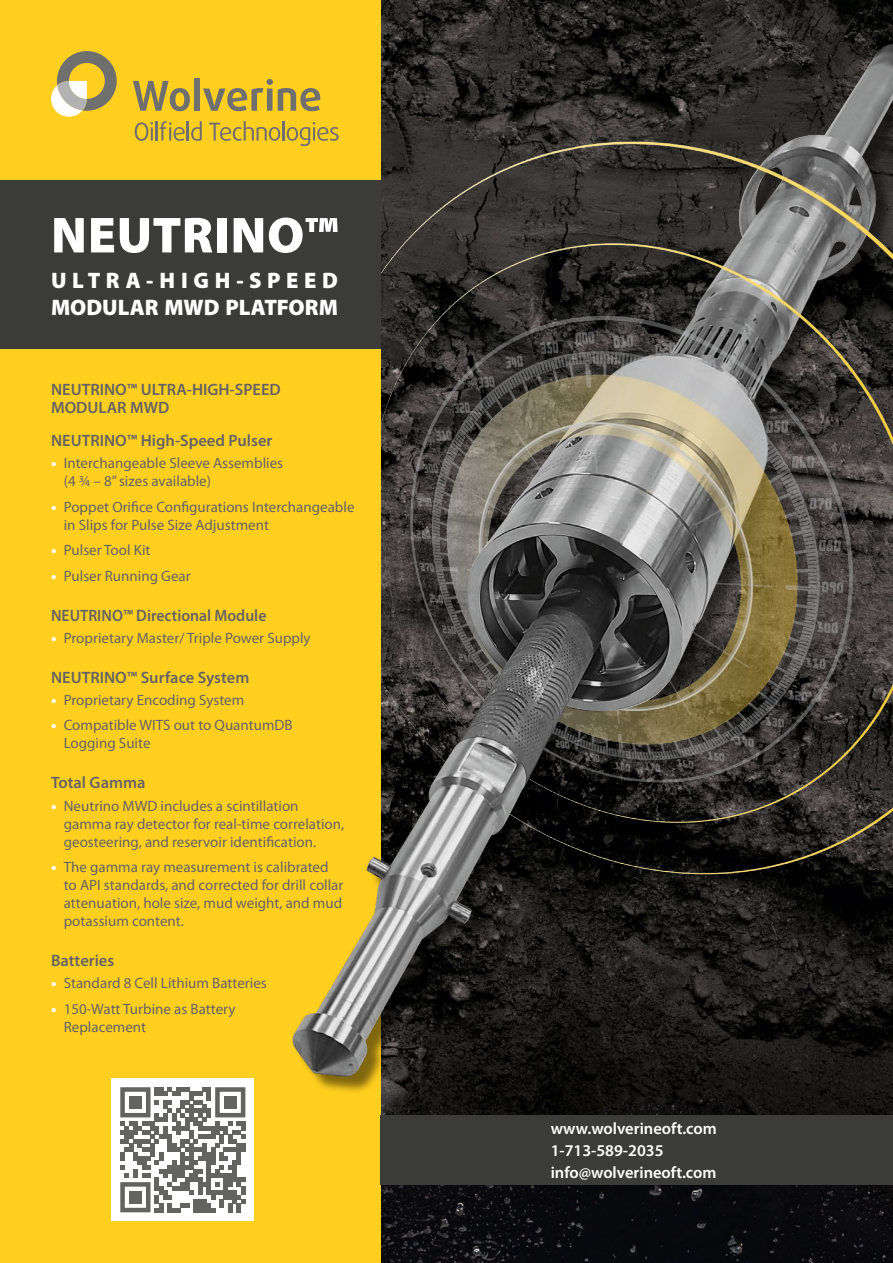
<style>
.page{position:relative;width:893px;height:1263px;background:#fff}
.page>*{position:absolute;margin:0;border:0;box-sizing:border-box;transform-origin:0 0}
.t1{font:900 51px "Myriad Pro";letter-spacing:.015em;color:#fff}
.t2{font:900 22.5px/27px "Myriad Pro";letter-spacing:.01em;color:#fff}
.t3{font:600 16.5px/18px "Myriad Pro";color:#636362}
.t4{font:600 16.5px/22.2px "Myriad Pro";color:#fff}
.t5{font:600 16.5px "Myriad Pro";color:#636362;scale:.95 1}
.t6{font:15px/18px "Myriad Pro";color:#636362}
.s1{font-weight:900;color:#fff}
</style>
<div class="page">
<img style="left:381px;top:0;width:512px;height:1263px">
<div style="left:0;top:0;width:381px;height:1263px;background:#ffcf1f"></div>
<img style="left:292px;top:30px;width:601px;height:1056px">
<div style="left:0;top:0;width:381px;height:792px;background:#ffcf1f"></div>
<svg style="left:51px;top:51px;width:66px;height:66px"></svg>
<svg style="left:133px;top:81px;width:57px;height:30px"></svg>
<div style="left:194px;top:78px;width:6px;height:33px;background:#6f6f6e"></div>
<svg style="left:203px;top:79px;width:117px;height:32px"></svg>
<svg style="left:135px;top:122px;width:18px;height:19px"></svg>
<hr style="left:156px;top:121px;width:2px;height:20px;background:#6f6f6e">
<svg style="left:160px;top:121px;width:25px;height:20px"></svg>
<hr style="left:187px;top:121px;width:2px;height:20px;background:#6f6f6e">
<svg style="left:191px;top:121px;width:11px;height:20px"></svg>
<svg style="left:209px;top:121px;width:71px;height:20px"></svg>
<hr style="left:282px;top:121px;width:2px;height:20px;background:#6f6f6e">
<svg style="left:287px;top:122px;width:52px;height:24px"></svg>
<div style="left:112px;top:1078px;width:142px;height:143px;background:#fff"></div>
<svg style="left:120px;top:1087px;width:125px;height:125px"></svg>
<div style="left:129px;top:1096px;width:13px;height:13px;background:#636362"></div>
<div style="left:224px;top:1096px;width:13px;height:13px;background:#636362"></div>
<div style="left:129px;top:1191px;width:13px;height:13px;background:#636362"></div>
<div style="left:381px;top:1115px;width:512px;height:69px;background:#3b3b3a"></div>
<div style="left:0;top:180px;width:381px;height:169px;background:#3b3b3a"></div>
<h1 class="t1" style="left:51px;top:201px;width:289px">NEUTRINO™</h1>
<h2 class="t2" style="left:51px;top:266px;width:289px">ULTRA-HIGH-SPEED<br>MODULAR MWD PLATFORM</h2>
<p class="t3" style="left:51px;top:380px;width:231px">NEUTRINO™ ULTRA-HIGH-SPEED<br>MODULAR MWD</p>
<p class="t3" style="left:51px;top:431px;width:223px">NEUTRINO™ High-Speed Pulser</p>
<p class="t6" style="left:64px;top:454px;width:221px;text-indent:-13px"><span class="s1">•</span> Interchangeable Sleeve Assemblies (4 ¾ – 8” sizes available)</p>
<p class="t6" style="left:64px;top:497px;width:292px;text-indent:-13px"><span class="s1">•</span> Poppet Orifice Configurations Interchangeable in Slips for Pulse Size Adjustment</p>
<p class="t6" style="left:51px;top:541px;width:101px"><span class="s1">•</span> Pulser Tool Kit</p>
<p class="t6" style="left:51px;top:566px;width:141px"><span class="s1">•</span> Pulser Running Gear</p>
<p class="t5" style="left:51px;top:604px;width:228px">NEUTRINO™ Directional Module</p>
<p class="t6" style="left:51px;top:628px;width:261px"><span class="s1">•</span> Proprietary Master/ Triple Power Supply</p>
<p class="t3" style="left:51px;top:668px;width:200px">NEUTRINO™ Surface System</p>
<p class="t6" style="left:51px;top:691px;width:195px"><span class="s1">•</span> Proprietary Encoding System</p>
<p class="t6" style="left:64px;top:716px;width:230px;text-indent:-13px"><span class="s1">•</span> Compatible WITS out to QuantumDB<br>Logging Suite</p>
<p class="t3" style="left:51px;top:773px;width:96px">Total Gamma</p>
<p class="t6" style="left:64px;top:796px;width:282px;text-indent:-13px"><span class="s1">•</span> Neutrino MWD includes a scintillation gamma ray detector for real-time correlation, geosteering, and reservoir identification.</p>
<p class="t6" style="left:64px;top:858px;width:281px;text-indent:-13px"><span class="s1">•</span> The gamma ray measurement is calibrated to API standards, and corrected for drill collar attenuation, hole size, mud weight, and mud potassium content.</p>
<p class="t3" style="left:51px;top:951px;width:65px">Batteries</p>
<p class="t6" style="left:51px;top:974px;width:217px"><span class="s1">•</span> Standard 8 Cell Lithium Batteries</p>
<p class="t6" style="left:64px;top:1000px;width:173px;text-indent:-13px"><span class="s1">•</span> 150-Watt Turbine as Battery<br>Replacement</p>
<p class="t4" style="left:551px;top:1117px;width:168px">www.wolverineoft.com<br>1-713-589-2035 info@wolverineoft.com</p>
</div>
